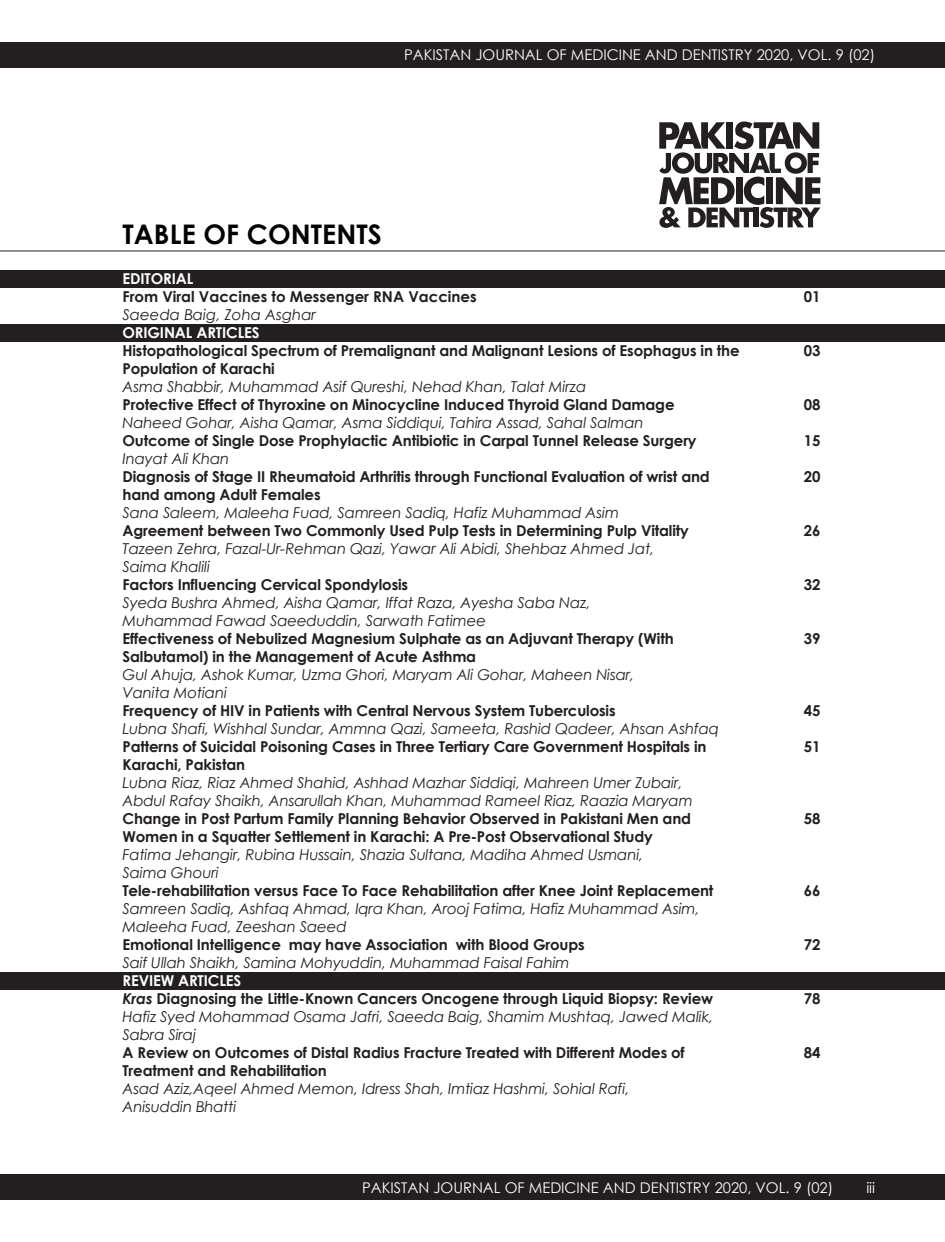
<style>
.page{position:relative;width:945px;height:1242px;background:#fff}
.page>*{position:absolute;margin:0;border:0;box-sizing:border-box;transform-origin:0 0}
.t1{font:700 27px "Century Gothic";letter-spacing:.005em;color:#010201}
.t2{font:700 15px/18px "Century Gothic";letter-spacing:-.01em;color:#231f20}
.t3{font:italic 15px/18px "Century Gothic";letter-spacing:-.01em;color:#231f20}
.t4{font:700 15px "Century Gothic";letter-spacing:-.01em;color:#fff}
.t5{font:14.7px "Century Gothic";color:#fff}
.s1{font-weight:700;font-style:normal;color:#fff}
.s2{font-weight:700}
.s3{font-weight:700;font-style:normal}
</style>
<div class="page">
<div style="left:0;top:42px;width:945px;height:26px;background:#231f20"></div>
<div style="left:0;top:1174px;width:945px;height:26px;background:#231f20"></div>
<hr style="left:0;top:251px;width:945px;height:1px;background:#231f20">
<div style="left:0;top:271px;width:945px;height:17px;background:#231f20"></div>
<div style="left:0;top:324px;width:945px;height:17px;background:#231f20"></div>
<div style="left:0;top:973px;width:945px;height:17px;background:#231f20"></div>
<svg style="left:659px;top:122px;width:161px;height:106px"></svg>
<p class="t5" style="left:404px;top:45px;width:473px">PAKISTAN JOURNAL OF MEDICINE AND DENTISTRY 2020, VOL. 9 (02)</p>
<h1 class="t1" style="left:122px;top:217px;width:261px">TABLE OF CONTENTS</h1>
<p class="t4" style="left:122px;top:269px;width:72px">EDITORIAL</p>
<p class="t2" style="left:122px;top:287px;width:356px">From Viral Vaccines to Messenger RNA Vaccines</p>
<p class="t3" style="left:122px;top:305px;width:195px">Saeeda Baig, Zoha Asghar</p>
<p class="t2" style="left:122px;top:341px;width:619px">Histopathological Spectrum of Premalignant and Malignant Lesions of Esophagus in the<br>Population of Karachi</p>
<p class="t3" style="left:122px;top:377px;width:465px">Asma Shabbir, Muhammad Asif Qureshi, Nehad Khan, Talat Mirza</p>
<p class="t2" style="left:122px;top:395px;width:554px">Protective Effect of Thyroxine on Minocycline Induced Thyroid Gland Damage</p>
<p class="t3" style="left:122px;top:413px;width:523px">Naheed Gohar, Aisha Qamar, Asma Siddiqui, Tahira Assad, Sahal Salman</p>
<p class="t2" style="left:122px;top:431px;width:576px">Outcome of Single Dose Prophylactic Antibiotic in Carpal Tunnel Release Surgery</p>
<p class="t3" style="left:122px;top:449px;width:108px">Inayat Ali Khan</p>
<p class="t2" style="left:122px;top:467px;width:589px">Diagnosis of Stage II Rheumatoid Arthritis through Functional Evaluation of wrist and hand among Adult Females</p>
<p class="t3" style="left:122px;top:503px;width:498px">Sana Saleem, Maleeha Fuad, Samreen Sadiq, Hafiz Muhammad Asim</p>
<p class="t2" style="left:122px;top:521px;width:568px">Agreement between Two Commonly Used Pulp Tests in Determining Pulp Vitality</p>
<p class="t3" style="left:122px;top:539px;width:533px">Tazeen Zehra, Fazal-Ur-Rehman Qazi, Yawar Ali Abidi, Shehbaz Ahmed Jat,<br>Saima Khalili</p>
<p class="t2" style="left:122px;top:575px;width:287px">Factors Influencing Cervical Spondylosis</p>
<p class="t3" style="left:122px;top:593px;width:470px">Syeda Bushra Ahmed, Aisha Qamar, Iffat Raza, Ayesha Saba Naz,<br>Muhammad Fawad Saeeduddin, Sarwath Fatimee</p>
<p class="t2" style="left:122px;top:629px;width:553px">Effectiveness of Nebulized Magnesium Sulphate as an Adjuvant Therapy (With<br>Salbutamol) in the Management of Acute Asthma</p>
<p class="t3" style="left:122px;top:665px;width:513px">Gul Ahuja, Ashok Kumar, Uzma Ghori, Maryam Ali Gohar, Maheen Nisar,<br>Vanita Motiani</p>
<p class="t2" style="left:122px;top:701px;width:495px">Frequency of HIV in Patients with Central Nervous System Tuberculosis</p>
<p class="t3" style="left:122px;top:719px;width:598px">Lubna Shafi, Wishhal Sundar, Ammna Qazi, Sameeta, Rashid Qadeer, Ahsan Ashfaq</p>
<p class="t2" style="left:122px;top:737px;width:586px">Patterns of Suicidal Poisoning Cases in Three Tertiary Care Government Hospitals in<br>Karachi, Pakistan</p>
<p class="t3" style="left:122px;top:773px;width:572px">Lubna Riaz, Riaz Ahmed Shahid, Ashhad Mazhar Siddiqi, Mahreen Umer Zubair,<br>Abdul Rafay Shaikh, Ansarullah Khan, Muhammad Rameel Riaz, Raazia Maryam</p>
<p class="t2" style="left:122px;top:809px;width:570px">Change in Post Partum Family Planning Behavior Observed in Pakistani Men and<br>Women in a Squatter Settlement in Karachi: A Pre-Post Observational Study</p>
<p class="t3" style="left:122px;top:845px;width:522px">Fatima Jehangir, Rubina Hussain, Shazia Sultana, Madiha Ahmed Usmani,<br>Saima Ghouri</p>
<p class="t2" style="left:122px;top:881px;width:592px">Tele-rehabilitation versus Face To Face Rehabilitation after Knee Joint Replacement</p>
<p class="t3" style="left:122px;top:899px;width:579px">Samreen Sadiq, Ashfaq Ahmad, Iqra Khan, Arooj Fatima, Hafiz Muhammad Asim,<br>Maleeha Fuad, Zeeshan Saeed</p>
<p class="t2" style="left:122px;top:935px;width:464px">Emotional Intelligence may have Association with Blood Groups</p>
<p class="t3" style="left:122px;top:953px;width:449px">Saif Ullah Shaikh, Samina Mohyuddin, Muhammad Faisal Fahim</p>
<p class="t3" style="left:122px;top:971px;width:592px"><span class="s1">REVIEW ARTICLES<br></span><span class="s2">Kras</span> <span class="s3">Diagnosing the Little-Known Cancers Oncogene through Liquid Biopsy: Review </span>Hafiz Syed Mohammad Osama Jafri, Saeeda Baig, Shamim Mushtaq, Jawed Malik, Sabra Siraj</p>
<p class="t2" style="left:122px;top:1043px;width:564px">A Review on Outcomes of Distal Radius Fracture Treated with Different Modes of<br>Treatment and Rehabilitation</p>
<p class="t3" style="left:122px;top:1079px;width:509px">Asad Aziz,Aqeel Ahmed Memon, Idress Shah, Imtiaz Hashmi, Sohial Rafi,<br>Anisuddin Bhatti</p>
<p class="t2" style="left:804px;top:287px;width:18px">01</p>
<p class="t2" style="left:804px;top:341px;width:18px">03</p>
<p class="t2" style="left:804px;top:395px;width:18px">08</p>
<p class="t2" style="left:804px;top:431px;width:18px">15</p>
<p class="t2" style="left:804px;top:467px;width:18px">20</p>
<p class="t2" style="left:804px;top:521px;width:18px">26</p>
<p class="t2" style="left:804px;top:575px;width:18px">32</p>
<p class="t2" style="left:804px;top:629px;width:18px">39</p>
<p class="t2" style="left:804px;top:701px;width:18px">45</p>
<p class="t2" style="left:804px;top:737px;width:18px">51</p>
<p class="t2" style="left:804px;top:809px;width:18px">58</p>
<p class="t2" style="left:804px;top:881px;width:18px">66</p>
<p class="t2" style="left:804px;top:935px;width:18px">72</p>
<p class="t2" style="left:804px;top:989px;width:18px">78</p>
<p class="t2" style="left:804px;top:1043px;width:18px">84</p>
<p class="t5" style="left:362px;top:1178px;width:473px">PAKISTAN JOURNAL OF MEDICINE AND DENTISTRY 2020, VOL. 9 (02)</p>
<p class="t5" style="left:866px;top:1178px;width:10px">iii</p>
</div>
